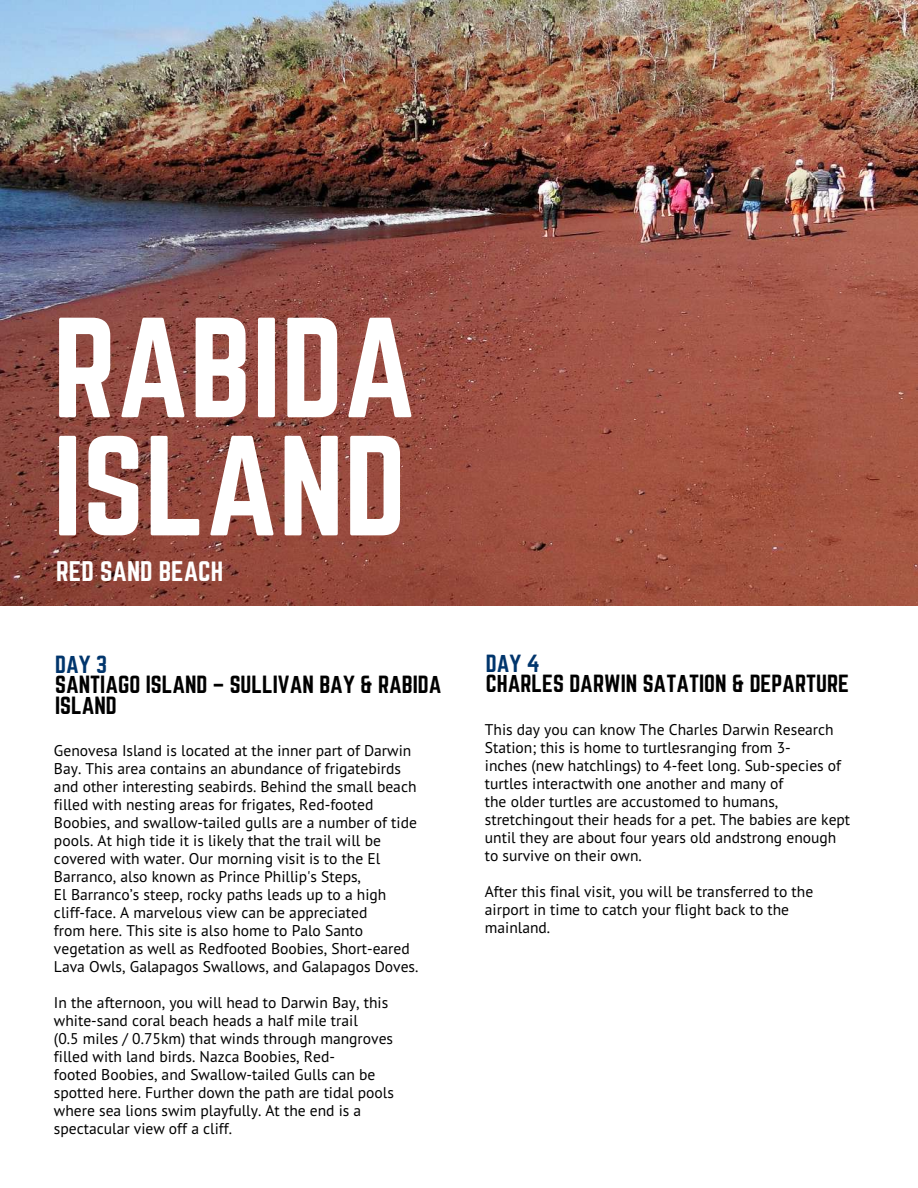
<style>
.page{position:relative;width:918px;height:1188px;background:#fff}
.page>*{position:absolute;margin:0;border:0;box-sizing:border-box;transform-origin:0 0}
.t1{font:124.5px/118.2px "Norwester";color:#fff}
.t2{font:24.9px "Norwester";color:#fff}
.t3{font:21.75px/20.2px "Norwester";color:#000}
.t4{font:21.75px "Norwester";color:#00356c}
.t5{font:15.6px/18px "PT Sans";color:#000}
</style>
<div class="page">
<img style="left:0;top:0;width:918px;height:605px">
<h1 class="t1" style="left:53px;top:314px;width:365px">RABIDA<br>ISLAND</h1>
<h2 class="t2" style="left:56px;top:560px;width:168px">RED SAND BEACH</h2>
<h3 class="t4" style="left:55px;top:654px;width:53px">DAY 3</h3>
<h3 class="t3" style="left:55px;top:676px;width:388px">SANTIAGO ISLAND – SULLIVAN BAY &amp; RABIDA<br>ISLAND</h3>
<p class="t5" style="left:54px;top:742px;width:366px">Genovesa Island is located at the inner part of Darwin Bay. This area contains an abundance of frigatebirds and other interesting seabirds. Behind the small beach filled with nesting areas for frigates, Red-footed Boobies, and swallow-tailed gulls are a number of tide pools. At high tide it is likely that the trail will be covered with water. Our morning visit is to the El Barranco, also known as Prince Phillip's Steps,<br>El Barranco’s steep, rocky paths leads up to a high cliff-face. A marvelous view can be appreciated<br>from here. This site is also home to Palo Santo vegetation as well as Redfooted Boobies, Short-eared Lava Owls, Galapagos Swallows, and Galapagos Doves.</p>
<p class="t5" style="left:54px;top:994px;width:342px">In the afternoon, you will head to Darwin Bay, this white-sand coral beach heads a half mile trail<br>(0.5 miles / 0.75km) that winds through mangroves filled with land birds. Nazca Boobies, Red-<br>footed Boobies, and Swallow-tailed Gulls can be spotted here. Further down the path are tidal pools where sea lions swim playfully. At the end is a spectacular view off a cliff.</p>
<h3 class="t4" style="left:486px;top:653px;width:55px">DAY 4</h3>
<h3 class="t3" style="left:486px;top:675px;width:365px">CHARLES DARWIN SATATION &amp; DEPARTURE</h3>
<p class="t5" style="left:485px;top:720px;width:367px">This day you can know The Charles Darwin Research Station; this is home to turtlesranging from 3-<br>inches (new hatchlings) to 4-feet long. Sub-species of turtles interactwith one another and many of<br>the older turtles are accustomed to humans, stretchingout their heads for a pet. The babies are kept until they are about four years old andstrong enough to survive on their own.</p>
<p class="t5" style="left:485px;top:882px;width:330px">After this final visit, you will be transferred to the airport in time to catch your flight back to the mainland.</p>
</div>
